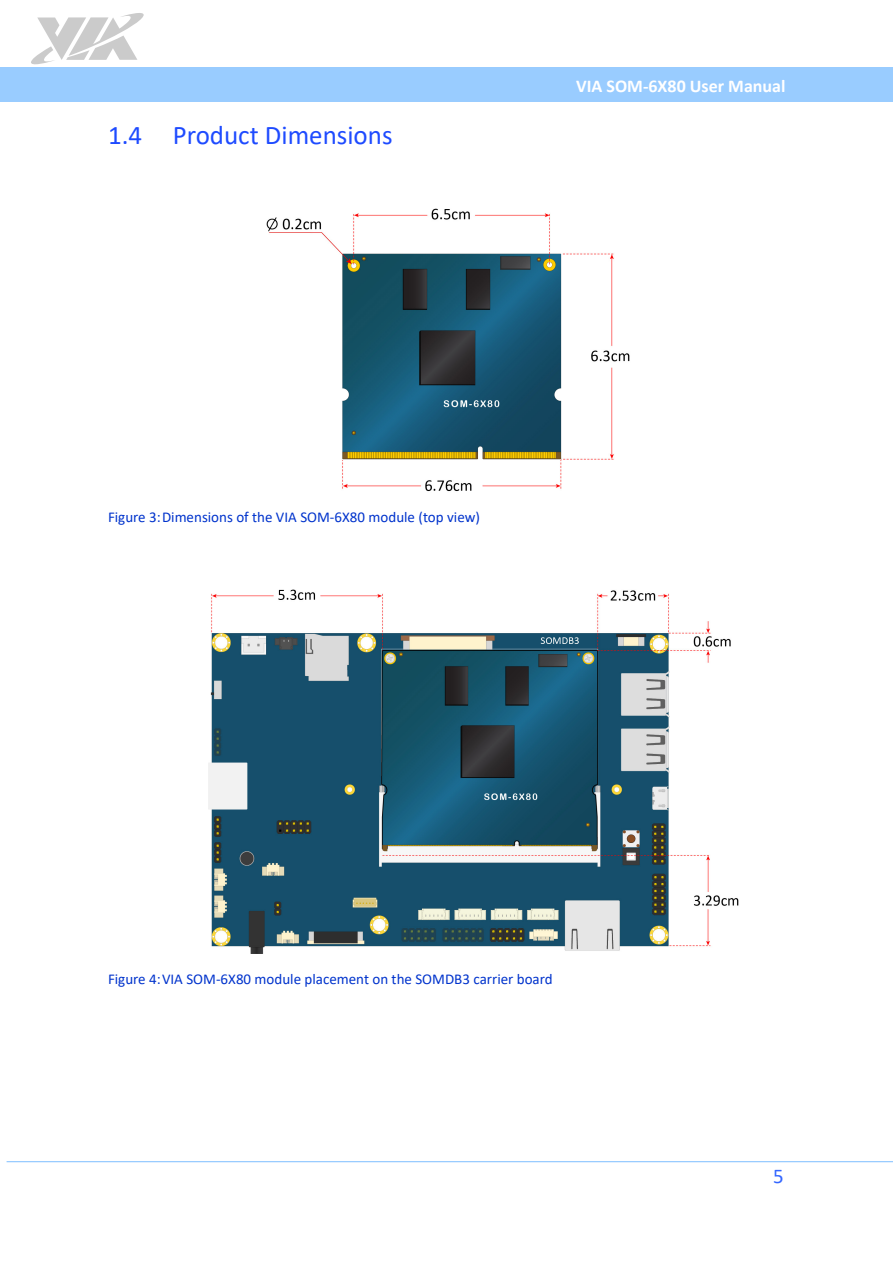
<style>
.page{position:relative;width:893px;height:1263px;background:#fff}
.page>*{position:absolute;margin:0;border:0;box-sizing:border-box;transform-origin:0 0}
.t1{font:27px "Calibri";color:#1e4bff}
.t2{font:21px "Calibri";color:#36f}
.t3{font:700 18px "Calibri";color:#fff}
.t4{font:15px "Calibri";color:#03c}
</style>
<div class="page">
<div style="left:0;top:68px;width:893px;height:34px;background:#9cf"></div>
<svg style="left:31px;top:13px;width:113px;height:51px"></svg>
<hr style="left:7px;top:1161px;width:886px;height:1px;background:#9cf">
<img style="left:266px;top:208px;width:364px;height:284px">
<img style="left:208px;top:589px;width:531px;height:365px">
<p class="t1" style="left:108px;top:117px;width:286px">1.4 Product Dimensions</p>
<p class="t3" style="left:576px;top:73px;width:211px">VIA SOM-6X80 User Manual</p>
<p class="t4" style="left:108px;top:506px;width:374px">Figure 3:Dimensions of the VIA SOM-6X80 module (top view)</p>
<p class="t4" style="left:108px;top:968px;width:446px">Figure 4:VIA SOM-6X80 module placement on the SOMDB3 carrier board</p>
<h2 class="t2" style="left:773px;top:1161px;width:12px">5</h2>
</div>
